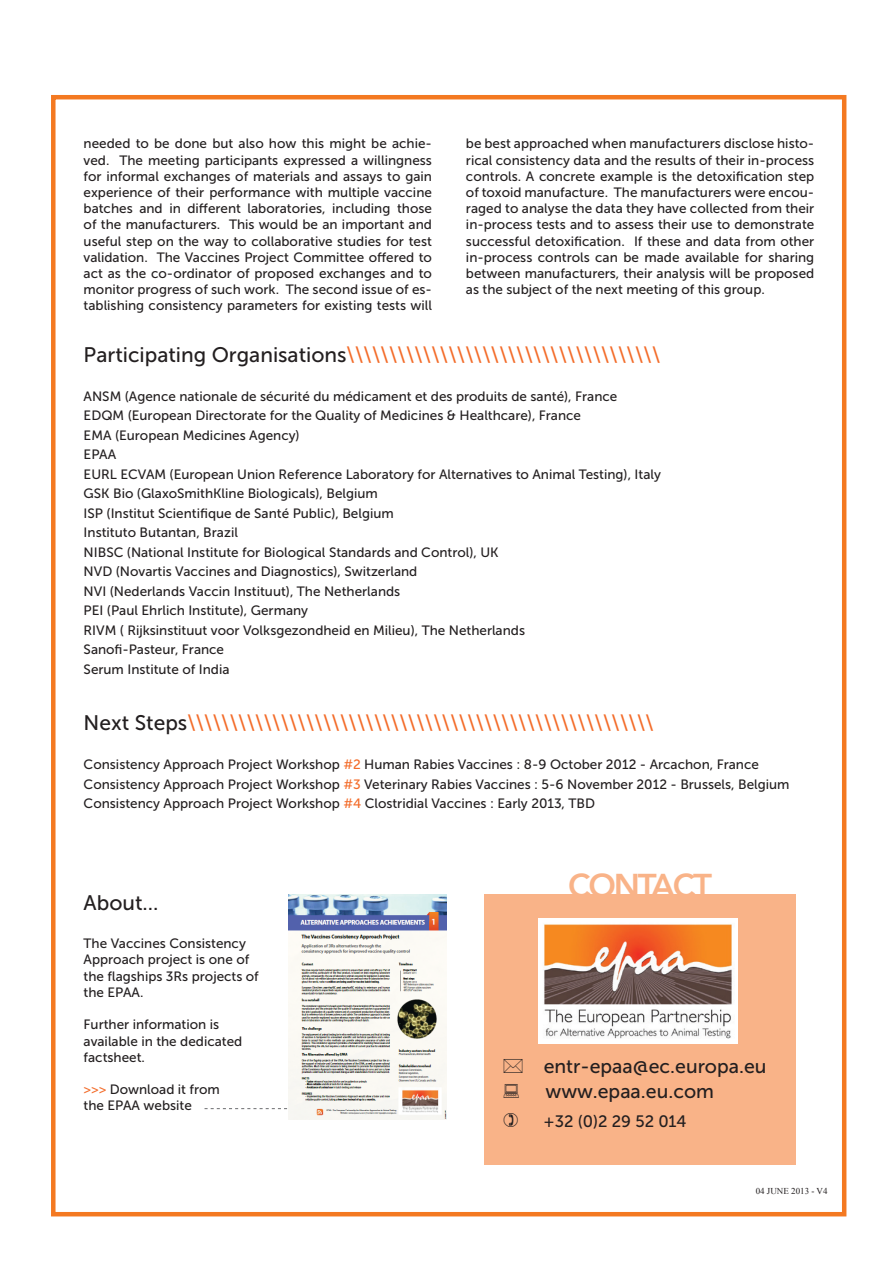
<style>
.page{position:relative;width:893px;height:1263px;background:#fff}
.page>*{position:absolute;margin:0;border:0;box-sizing:border-box;transform-origin:0 0}
.t1{font:800 33px "Avenir LT";letter-spacing:-.07em;color:#f9b388}
.t2{font:21px "Museo Sans 500";color:#f36c2a}
.t3{font:21px "Museo Sans 500";color:#231f20}
.t4{font:19.5px/25.5px "Museo Sans 500";color:#231f20}
.t5{font:16.5px "Museo Sans 500";color:#231f20}
.t6{font:13.5px/16.2px "Museo Sans 500";color:#231f20}
.t7{font:9px "Times New Roman";color:#231f20}
.s1{color:#231f20}
.s2{color:#f36c2a}
</style>
<div class="page">
<div style="left:51px;top:95px;width:795px;height:1121px;border:4px solid #f47921"></div>
<div style="left:484px;top:894px;width:312px;height:271px;background:#f9b388"></div>
<img style="left:538px;top:918px;width:200px;height:125px">
<svg style="left:205px;top:1108px;width:83px;height:1px"></svg>
<img style="left:288px;top:895px;width:158px;height:224px">
<p class="t6" style="left:84px;top:136px;width:350px;text-align:justify">needed to be done but also how this might be achie&shy;ved. The meeting participants expressed a willingness for informal exchanges of materials and assays to gain experience of their performance with multiple vaccine batches and in different laboratories, including those of the manufacturers. This would be an important and useful step on the way to collaborative studies for test validation. The Vaccines Project Committee offered to act as the co-ordinator of proposed exchanges and to monitor progress of such work. The second issue of es&shy;tablishing consistency parameters for existing tests will</p>
<p class="t6" style="left:466px;top:136px;width:350px;text-align:justify">be best approached when manufacturers disclose histo&shy;rical consistency data and the results of their in-process controls. A concrete example is the detoxification step of toxoid manufacture. The manufacturers were encou&shy;raged to analyse the data they have collected from their in-process tests and to assess their use to demonstrate successful detoxification. If these and data from other in-process controls can be made available for sharing between manufacturers, their analysis will be proposed as the subject of the next meeting of this group.</p>
<h2 class="t2" style="left:84px;top:343px;width:578px"><span class="s1">Participating Organisations</span>\\\\\\\\\\\\\\\\\\\\\\\\\\\\\\\\\\\\\</h2>
<p class="t6" style="left:84px;top:386px;width:579px;line-height:19.5px">ANSM (Agence nationale de sécurité du médicament et des produits de santé), France EDQM (European Directorate for the Quality of Medicines &amp; Healthcare), France<br>EMA (European Medicines Agency)<br>EPAA<br>EURL ECVAM (European Union Reference Laboratory for Alternatives to Animal Testing), Italy GSK Bio (GlaxoSmithKline Biologicals), Belgium<br>ISP (Institut Scientifique de Santé Public), Belgium<br>Instituto Butantan, Brazil<br>NIBSC (National Institute for Biological Standards and Control), UK<br>NVD (Novartis Vaccines and Diagnostics), Switzerland<br>NVI (Nederlands Vaccin Instituut), The Netherlands<br>PEI (Paul Ehrlich Institute), Germany<br>RIVM ( Rijksinstituut voor Volksgezondheid en Milieu), The Netherlands<br>Sanofi-Pasteur, France<br>Serum Institute of India</p>
<h2 class="t2" style="left:84px;top:711px;width:572px"><span class="s1">Next Steps</span>\\\\\\\\\\\\\\\\\\\\\\\\\\\\\\\\\\\\\\\\\\\\\\\\\\\\\\\</h2>
<p class="t6" style="left:84px;top:755px;width:707px;line-height:19.5px">Consistency Approach Project Workshop <span class="s2">#2</span> Human Rabies Vaccines : 8-9 October 2012 - Arcachon, France<br>Consistency Approach Project Workshop <span class="s2">#3</span> Veterinary Rabies Vaccines : 5-6 November 2012 - Brussels, Belgium<br>Consistency Approach Project Workshop <span class="s2">#4</span> Clostridial Vaccines : Early 2013, TBD</p>
<h2 class="t3" style="left:84px;top:892px;width:76px">About...</h2>
<p class="t6" style="left:84px;top:935px;width:177px">The Vaccines Consistency<br>Approach project is one of the flagships 3Rs projects of the EPAA.</p>
<p class="t6" style="left:84px;top:1016px;width:160px">Further information is available in the dedicated factsheet.</p>
<p class="t6" style="left:84px;top:1081px;width:138px"><span class="s2">&gt;&gt;&gt;</span> Download it from the EPAA website</p>
<h1 class="t1" style="left:568px;top:866px;width:145px">CONTACT</h1>
<h3 class="t4" style="left:544px;top:1053px;width:224px">entr-epaa@ec.europa.eu www.epaa.eu.com</h3>
<p class="t5" style="left:543px;top:1112px;width:144px">+32 (0)2 29 52 014</p>
<p class="t7" style="left:756px;top:1185px;width:73px">04 JUNE 2013 - V4</p>
</div>
